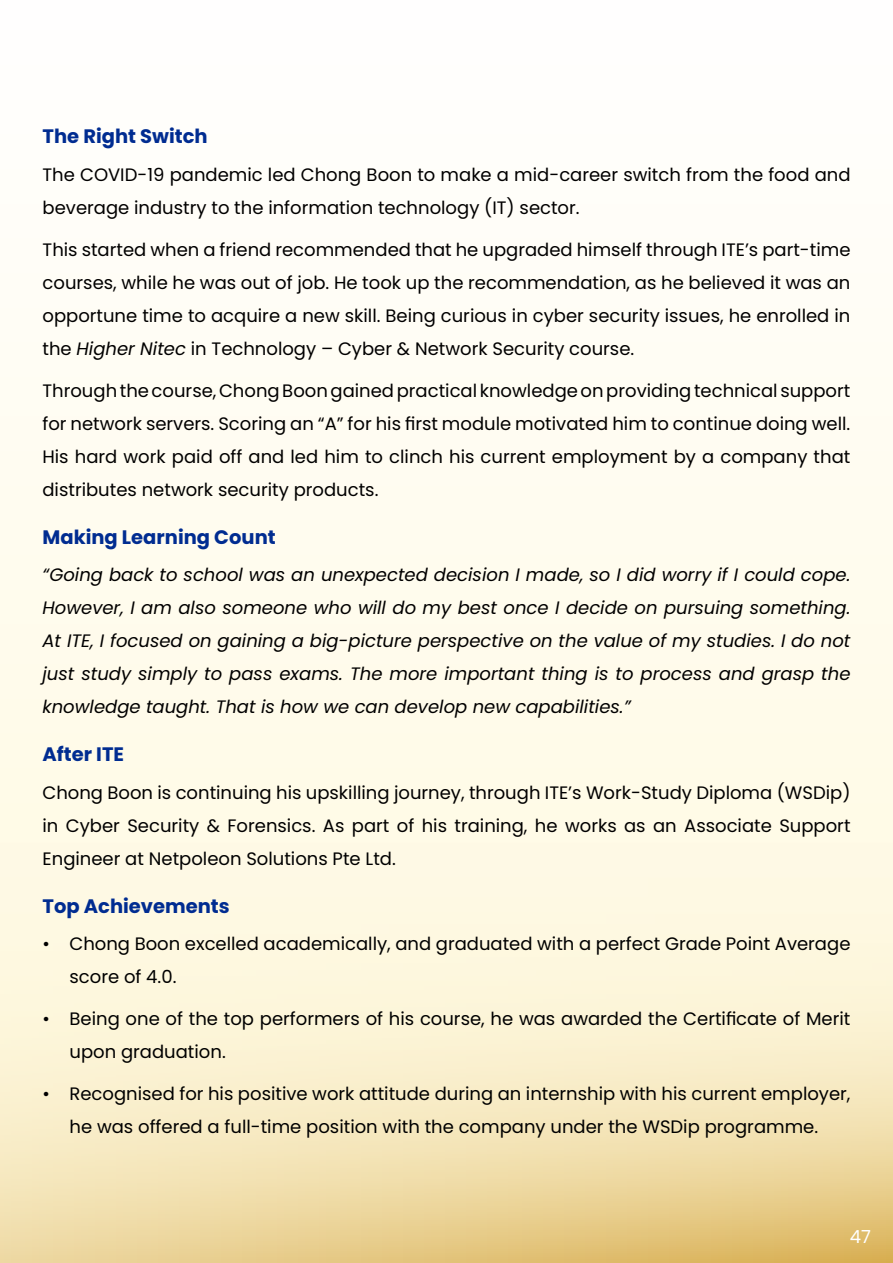
<style>
.page{position:relative;width:893px;height:1263px;background:#fffdf4}
.page>*{position:absolute;margin:0;border:0;box-sizing:border-box;transform-origin:0 0}
.t1{font:700 19.5px "Poppins";color:#002c91}
.t2{font:18px/33px "Poppins";color:#000}
.t3{font:italic 18px/33px "Poppins";color:#000;text-align:justify}
.t4{font:18px "Poppins";color:#fff}
.s1{font-style:italic}
</style>
<div class="page">
<svg style="left:0;top:735px;width:893px;height:528px"></svg>
<p class="t1" style="left:43px;top:125px;width:167px">The Right Switch</p>
<p class="t2" style="left:43px;top:158px;width:809px">The COVID-19 pandemic led Chong Boon to make a mid-career switch from the food and beverage industry to the information technology (IT) sector.</p>
<p class="t2" style="left:42px;top:233px;width:810px;text-align:justify">This started when a friend recommended that he upgraded himself through ITE’s part-time courses, while he was out of job. He took up the recommendation, as he believed it was an opportune time to acquire a new skill. Being curious in cyber security issues, he enrolled in the <span class="s1">Higher Nitec</span> in Technology – Cyber &amp; Network Security course.</p>
<p class="t2" style="left:42px;top:374px;width:809px;text-align:justify">Throughthecourse,ChongBoongainedpractical knowledgeonprovidingtechnical support for network servers. Scoring an “A” for his first module motivated him to continue doing well.<br>His hard work paid off and led him to clinch his current employment by a company that distributes network security products.</p>
<p class="t1" style="left:43px;top:526px;width:235px">Making Learning Count</p>
<p class="t3" style="left:43px;top:559px;width:809px">“Going back to school was an unexpected decision I made, so I did worry if I could cope.<br>However, I am also someone who will do my best once I decide on pursuing something.<br>At ITE, I focused on gaining a big-picture perspective on the value of my studies. I do not just study simply to pass exams. The more important thing is to process and grasp the knowledge taught. That is how we can develop new capabilities.”</p>
<p class="t1" style="left:43px;top:743px;width:83px">After ITE</p>
<p class="t2" style="left:43px;top:776px;width:809px;text-align:justify">Chong Boon is continuing his upskilling journey, through ITE’s Work-Study Diploma (WSDip) in Cyber Security &amp; Forensics. As part of his training, he works as an Associate Support Engineer at Netpoleon Solutions Pte Ltd.</p>
<p class="t1" style="left:43px;top:895px;width:189px">Top Achievements</p>
<p class="t2" style="left:70px;top:928px;width:782px;text-indent:-27px">• Chong Boon excelled academically, and graduated with a perfect Grade Point Average score of 4.0.</p>
<p class="t2" style="left:70px;top:1003px;width:782px;text-indent:-27px">• Being one of the top performers of his course, he was awarded the Certificate of Merit upon graduation.</p>
<p class="t2" style="left:43px;top:1077px;width:809px;text-align:center">• Recognised for his positive work attitude during an internship with his current employer, he was offered a full-time position with the company under the WSDip programme.</p>
<p class="t4" style="left:850px;top:1226px;width:23px">47</p>
</div>
